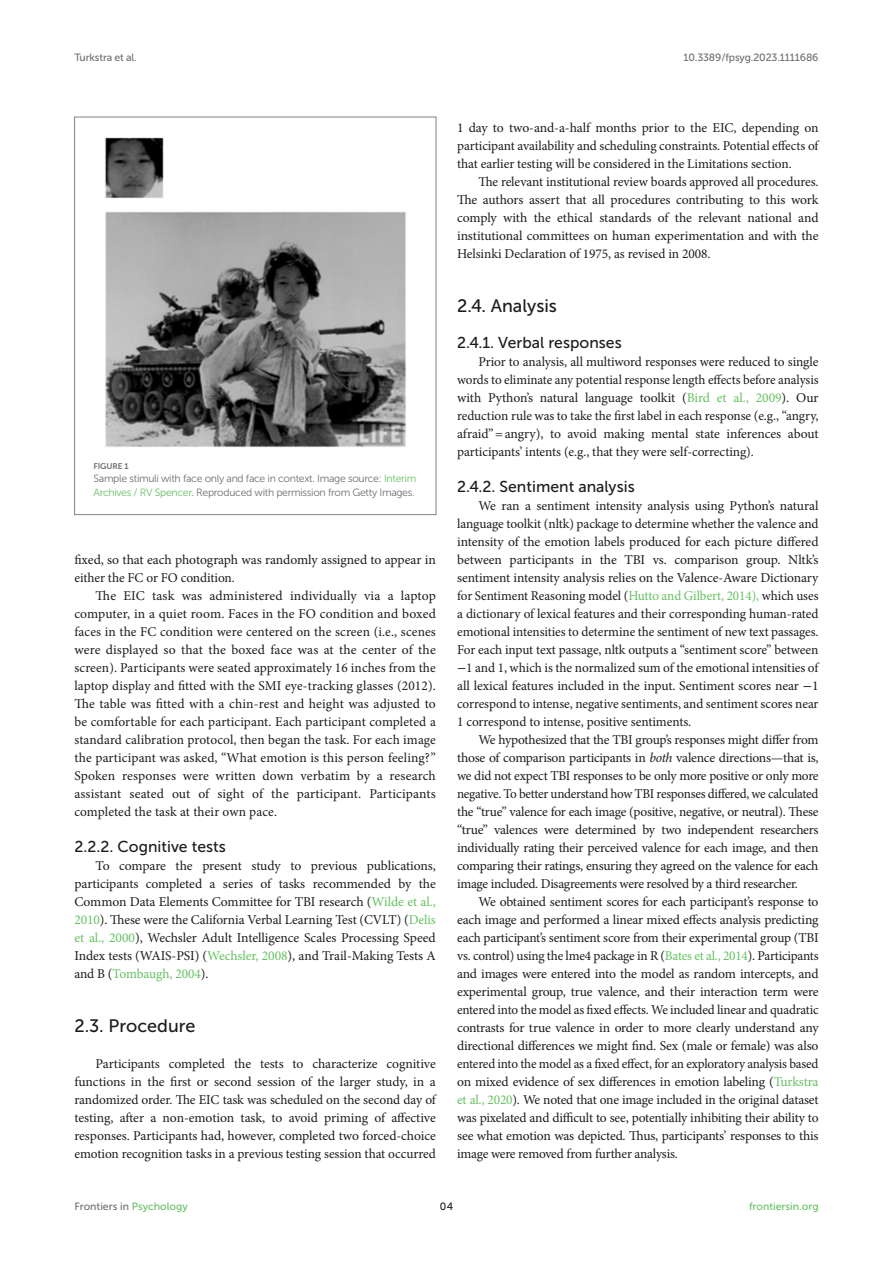
<style>
.page{position:relative;width:893px;height:1263px;background:#fff}
.page>*{position:absolute;margin:0;border:0;box-sizing:border-box;transform-origin:0 0}
.HEAD_2{font:18px "Museo Sans 500";color:#1b1c1b}
.HEAD_3{font:15.75px "Museo Sans 500";color:#1b1c1b}
.HEAD_3_after_HEAD_2{font:15.75px "Museo Sans 500";color:#1b1c1b}
.TEXT{font:13.5px/18px "Minion Pro";letter-spacing:-.01em;color:#1b1c1b;text-align:justify}
.TEXT_FLUSH{font:13.5px/18px "Minion Pro";letter-spacing:-.005em;color:#1b1c1b;text-align:justify}
.FIG_LEG{font:10.5px/13.5px "Museo Sans 300";letter-spacing:-.03em;color:#706f70}
.t1{font:10.5px "Museo Sans 500";letter-spacing:-.015em;color:#706f70}
.t2{font:10.5px "Museo Sans 500";color:#65c161}
.t3{font:10.5px "Museo Sans 500";color:#1b1c1b}
.FIG_HD{font:8.25px "Museo Sans 700";letter-spacing:-.01em;color:#706f70}
.s1{color:#65c161}
.s2{font-family:"STIX General"}
.s3{font-style:italic}
</style>
<div class="page">
<img style="left:105px;top:137px;width:301px;height:311px">
<div style="left:74px;top:117px;width:362px;height:398px;border:1px solid #808285"></div>
<p class="t1" style="left:74px;top:51px;width:64px">Turkstra et al.</p>
<p class="t1" style="left:684px;top:51px;width:136px">10.3389/fpsyg.2023.1111686</p>
<p class="FIG_HD" style="left:94px;top:461px;width:37px">FIGURE 1</p>
<p class="FIG_LEG" style="left:94px;top:472px;width:324px">Sample stimuli with face only and face in context. Image source: <span class="s1">Interim<br>Archives / RV Spencer</span>. Reproduced with permission from Getty Images.</p>
<p class="TEXT_FLUSH" style="left:74px;top:551px;width:363px">fixed, so that each photograph was randomly assigned to appear in either the FC or FO condition.</p>
<p class="TEXT" style="left:74px;top:587px;width:363px;text-indent:21px">The EIC task was administered individually via a laptop computer, in a quiet room. Faces in the FO condition and boxed faces in the FC condition were centered on the screen (i.e., scenes were displayed so that the boxed face was at the center of the screen). Participants were seated approximately 16 inches from the laptop display and fitted with the SMI eye-tracking glasses (2012).<br>The table was fitted with a chin-rest and height was adjusted to be comfortable for each participant. Each participant completed a standard calibration protocol, then began the task. For each image the participant was asked, “What emotion is this person feeling?” Spoken responses were written down verbatim by a research assistant seated out of sight of the participant. Participants completed the task at their own pace.</p>
<p class="HEAD_3" style="left:74px;top:838px;width:153px">2.2.2. Cognitive tests</p>
<p class="TEXT_FLUSH" style="left:74px;top:857px;width:363px;text-indent:21px">To compare the present study to previous publications, participants completed a series of tasks recommended by the Common Data Elements Committee for TBI research (<span class="s1">Wilde et al., 2010</span>). These were the California Verbal Learning Test (CVLT) (<span class="s1">Delis et al., 2000</span>), Wechsler Adult Intelligence Scales Processing Speed Index tests (WAIS-PSI) (<span class="s1">Wechsler, 2008</span>), and Trail-Making Tests A and B (<span class="s1">Tombaugh, 2004</span>).</p>
<p class="HEAD_2" style="left:74px;top:1016px;width:123px">2.3. Procedure</p>
<p class="TEXT_FLUSH" style="left:74px;top:1055px;width:363px;text-indent:21px">Participants completed the tests to characterize cognitive functions in the first or second session of the larger study, in a randomized order. The EIC task was scheduled on the second day of testing, after a non-emotion task, to avoid priming of affective responses. Participants had, however, completed two forced-choice emotion recognition tasks in a previous testing session that occurred</p>
<p class="TEXT_FLUSH" style="left:457px;top:119px;width:363px">1 day to two-and-a-half months prior to the EIC, depending on participant availability and scheduling constraints. Potential effects of that earlier testing will be considered in the Limitations section.</p>
<p class="TEXT" style="left:457px;top:173px;width:363px;text-indent:21px">The relevant institutional review boards approved all procedures.<br>The authors assert that all procedures contributing to this work comply with the ethical standards of the relevant national and institutional committees on human experimentation and with the Helsinki Declaration of 1975, as revised in 2008.</p>
<p class="HEAD_2" style="left:457px;top:296px;width:101px">2.4. Analysis</p>
<p class="HEAD_3_after_HEAD_2" style="left:457px;top:334px;width:166px">2.4.1. Verbal responses</p>
<p class="TEXT_FLUSH" style="left:457px;top:353px;width:363px;text-indent:21px">Prior to analysis, all multiword responses were reduced to single words to eliminate any potential response length effects before analysis with Python’s natural language toolkit (<span class="s1">Bird et al., 2009</span>). Our reduction rule was to take the first label in each response (e.g., “angry, afraid”=angry), to avoid making mental state inferences about participants’ intents (e.g., that they were self-correcting).</p>
<p class="HEAD_3" style="left:457px;top:478px;width:179px">2.4.2. Sentiment analysis</p>
<p class="TEXT_FLUSH" style="left:457px;top:497px;width:363px;text-indent:21px">We ran a sentiment intensity analysis using Python’s natural language toolkit (nltk) package to determine whether the valence and intensity of the emotion labels produced for each picture differed between participants in the TBI vs. comparison group. Nltk’s sentiment intensity analysis relies on the Valence-Aware Dictionary for Sentiment Reasoning model (<span class="s1">Hutto and Gilbert, 2014),</span> which uses a dictionary of lexical features and their corresponding human-rated emotional intensities to determine the sentiment of new text passages.<br>For each input text passage, nltk outputs a “sentiment score” between <span class="s2">−</span>1 and 1, which is the normalized sum of the emotional intensities of all lexical features included in the input. Sentiment scores near <span class="s2">−</span>1 correspond to intense, negative sentiments, and sentiment scores near 1 correspond to intense, positive sentiments.</p>
<p class="TEXT" style="left:457px;top:731px;width:363px;text-indent:21px">We hypothesized that the TBI group’s responses might differ from those of comparison participants in <span class="s3">both</span> valence directions—that is, we did not expect TBI responses to be only more positive or only more negative. To better understand how TBI responses differed, we calculated the “true” valence for each image (positive, negative, or neutral). These “true” valences were determined by two independent researchers individually rating their perceived valence for each image, and then comparing their ratings, ensuring they agreed on the valence for each image included. Disagreements were resolved by a third researcher.</p>
<p class="TEXT" style="left:457px;top:893px;width:363px;text-indent:21px">We obtained sentiment scores for each participant’s response to each image and performed a linear mixed effects analysis predicting each participant’s sentiment score from their experimental group (TBI vs. control) using the lme4 package in R (<span class="s1">Bates et al., 2014</span>). Participants and images were entered into the model as random intercepts, and experimental group, true valence, and their interaction term were entered into the model as fixed effects. We included linear and quadratic contrasts for true valence in order to more clearly understand any directional differences we might find. Sex (male or female) was also entered into the model as a fixed effect, for an exploratory analysis based on mixed evidence of sex differences in emotion labeling (<span class="s1">Turkstra et al., 2020</span>). We noted that one image included in the original dataset was pixelated and difficult to see, potentially inhibiting their ability to see what emotion was depicted. Thus, participants’ responses to this image were removed from further analysis.</p>
<p class="t1" style="left:74px;top:1200px;width:115px">Frontiers in <span class="s1">Psychology</span></p>
<p class="t3" style="left:440px;top:1200px;width:15px">04</p>
<p class="t2" style="left:749px;top:1200px;width:71px">frontiersin.org</p>
</div>
